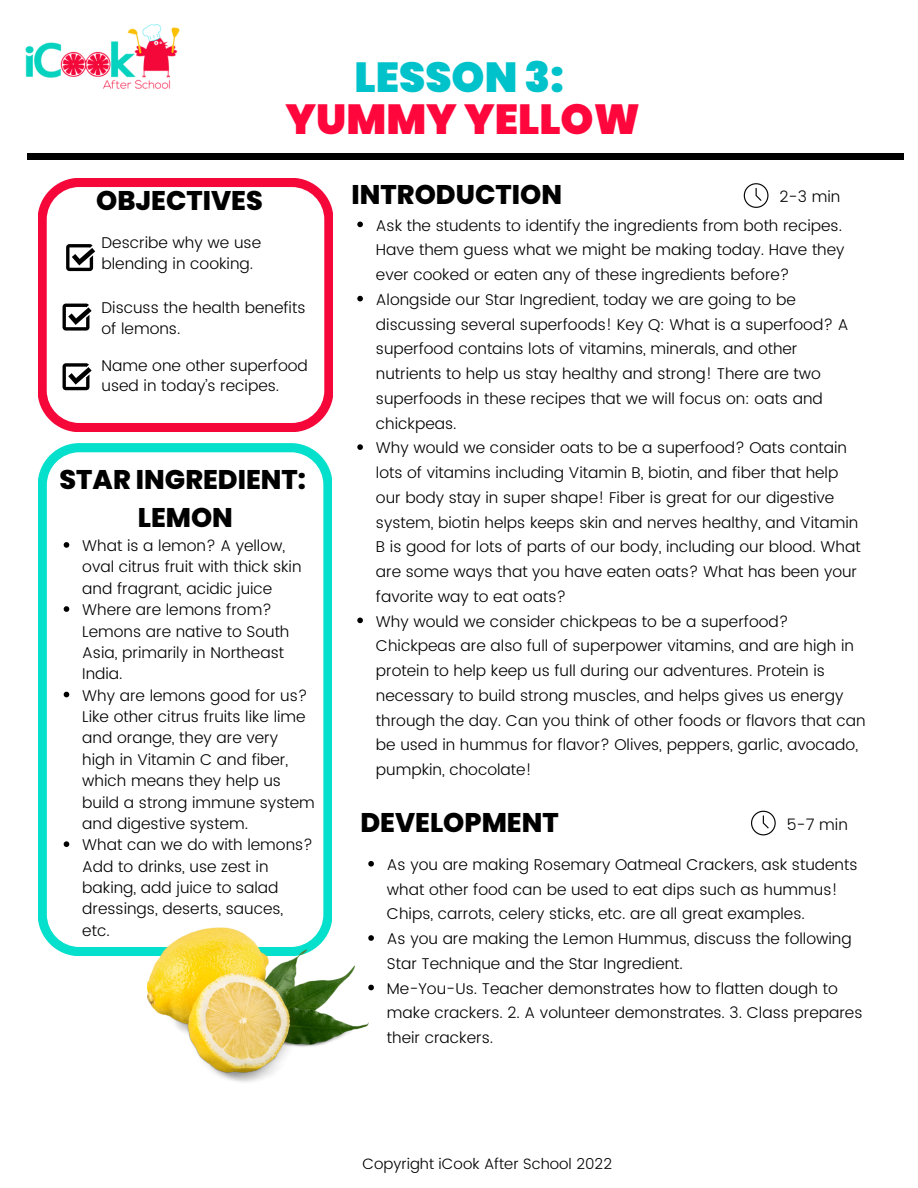
<style>
.page{position:relative;width:918px;height:1188px;background:#fff}
.page>*{position:absolute;margin:0;border:0;box-sizing:border-box;transform-origin:0 0}
.t1{font:900 42px "Poppins";color:#ff073c}
.t2{font:900 42px "Poppins";color:#00c2cb}
.t3{font:800 27px/37.2px "Poppins";color:#000;text-align:center}
.t4{font:300 15.6px/24.8px "Poppins";color:#000}
.t5{font:300 15px "Poppins";color:#000}
</style>
<div class="page">
<svg style="left:38px;top:178px;width:295px;height:254px"></svg>
<svg style="left:66px;top:244px;width:29px;height:27px"></svg>
<svg style="left:63px;top:304px;width:29px;height:27px"></svg>
<svg style="left:63px;top:363px;width:29px;height:27px"></svg>
<div style="left:27px;top:154px;width:876px;height:6px;background:#000"></div>
<svg style="left:744px;top:183px;width:25px;height:25px"></svg>
<svg style="left:357px;top:222px;width:6px;height:5px"></svg>
<svg style="left:357px;top:296px;width:6px;height:5px"></svg>
<svg style="left:357px;top:444px;width:6px;height:6px"></svg>
<svg style="left:357px;top:618px;width:6px;height:5px"></svg>
<svg style="left:751px;top:811px;width:25px;height:24px"></svg>
<svg style="left:368px;top:861px;width:6px;height:6px"></svg>
<svg style="left:368px;top:935px;width:6px;height:6px"></svg>
<svg style="left:368px;top:985px;width:6px;height:5px"></svg>
<img style="left:25px;top:24px;width:155px;height:65px">
<svg style="left:38px;top:444px;width:294px;height:512px"></svg>
<img style="left:147px;top:927px;width:221px;height:155px">
<svg style="left:64px;top:542px;width:5px;height:6px"></svg>
<svg style="left:64px;top:606px;width:5px;height:6px"></svg>
<svg style="left:64px;top:692px;width:5px;height:5px"></svg>
<svg style="left:64px;top:841px;width:5px;height:6px"></svg>
<h1 class="t2" style="left:355px;top:48px;width:211px">LESSON 3:</h1>
<h1 class="t1" style="left:286px;top:90px;width:356px">YUMMY YELLOW</h1>
<h2 class="t3" style="left:96px;top:182px;width:168px">OBJECTIVES</h2>
<p class="t4" style="left:102px;top:232px;width:161px;line-height:21.1px">Describe why we use blending in cooking.</p>
<p class="t4" style="left:102px;top:297px;width:205px;line-height:21.1px">Discuss the health benefits of lemons.</p>
<p class="t4" style="left:102px;top:355px;width:208px;line-height:20.2px">Name one other superfood used in today’s recipes.</p>
<h2 class="t3" style="left:60px;top:461px;width:248px">STAR INGREDIENT:<br>LEMON</h2>
<p class="t4" style="left:82px;top:535px;width:234px;line-height:21.3px">What is a lemon? A yellow, oval citrus fruit with thick skin and fragrant, acidic juice<br>Where are lemons from?<br>Lemons are native to South<br>Asia, primarily in Northeast<br>India.<br>Why are lemons good for us?<br>Like other citrus fruits like lime and orange, they are very high in Vitamin C and fiber, which means they help us build a strong immune system and digestive system.<br>What can we do with lemons?<br>Add to drinks, use zest in baking, add juice to salad dressings, deserts, sauces,<br>etc.</p>
<h2 class="t3" style="left:352px;top:176px;width:212px">INTRODUCTION</h2>
<p class="t4" style="left:376px;top:183px;width:468px;line-height:28.3px;text-align:right">2-3 min<br>Ask the students to identify the ingredients from both recipes.</p>
<p class="t4" style="left:376px;top:238px;width:491px">Have them guess what we might be making today. Have they ever cooked or eaten any of these ingredients before?<br>Alongside our Star Ingredient, today we are going to be discussing several superfoods! Key Q: What is a superfood? A superfood contains lots of vitamins, minerals, and other nutrients to help us stay healthy and strong! There are two superfoods in these recipes that we will focus on: oats and chickpeas.<br>Why would we consider oats to be a superfood? Oats contain lots of vitamins including Vitamin B, biotin, and fiber that help our body stay in super shape! Fiber is great for our digestive system, biotin helps keeps skin and nerves healthy, and Vitamin B is good for lots of parts of our body, including our blood. What are some ways that you have eaten oats? What has been your favorite way to eat oats?<br>Why would we consider chickpeas to be a superfood?<br>Chickpeas are also full of superpower vitamins, and are high in protein to help keep us full during our adventures. Protein is necessary to build strong muscles, and helps gives us energy through the day. Can you think of other foods or flavors that can be used in hummus for flavor? Olives, peppers, garlic, avocado, pumpkin, chocolate!</p>
<h2 class="t3" style="left:360px;top:804px;width:200px">DEVELOPMENT</h2>
<p class="t4" style="left:787px;top:812px;width:63px">5-7 min</p>
<p class="t4" style="left:387px;top:852px;width:477px">As you are making Rosemary Oatmeal Crackers, ask students what other food can be used to eat dips such as hummus!<br>Chips, carrots, celery sticks, etc. are all great examples.<br>As you are making the Lemon Hummus, discuss the following Star Technique and the Star Ingredient.<br>Me-You-Us. Teacher demonstrates how to flatten dough to make crackers. 2. A volunteer demonstrates. 3. Class prepares their crackers.</p>
<p class="t5" style="left:362px;top:1155px;width:251px">Copyright iCook After School 2022</p>
</div>
